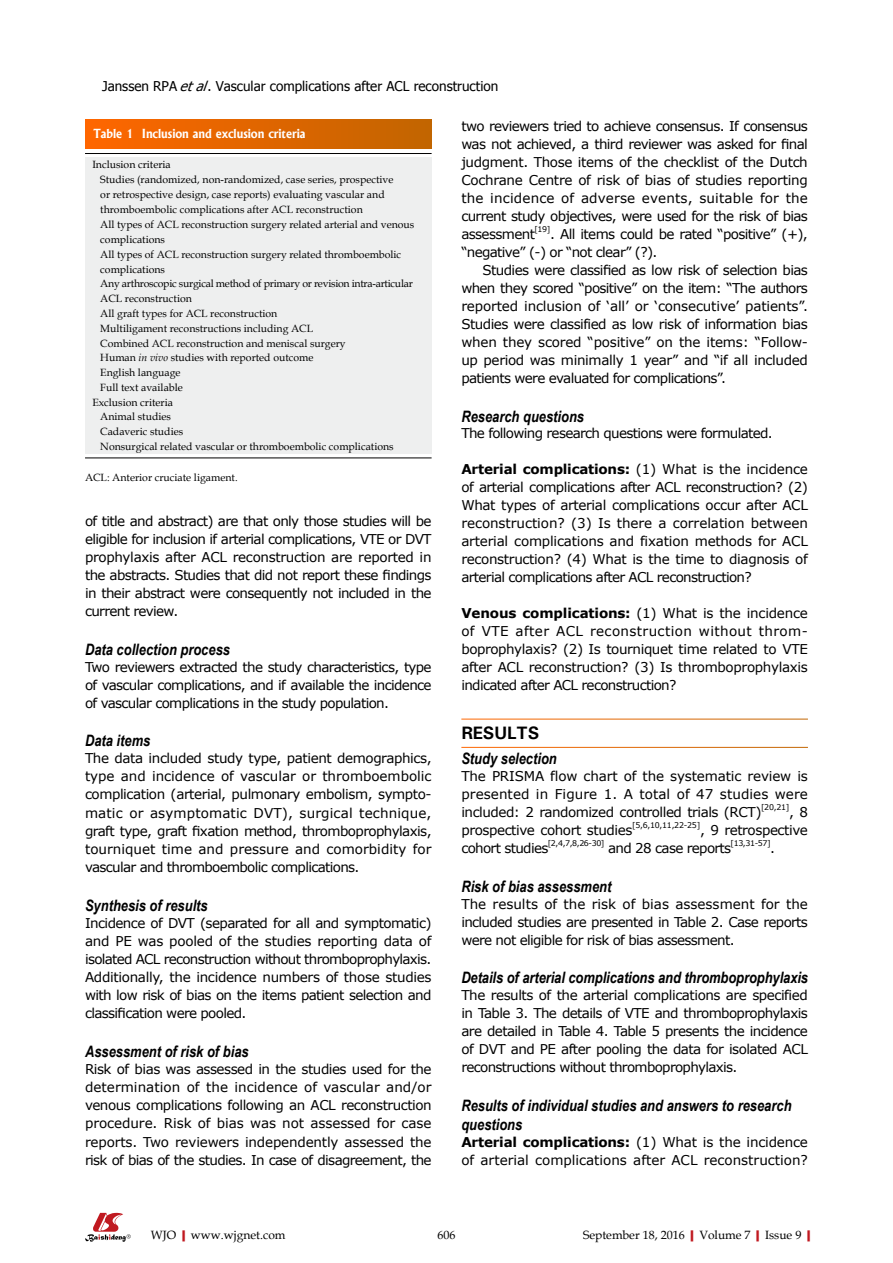
<style>
.page{position:relative;width:893px;height:1263px;background:#fff}
.page>*{position:absolute;margin:0;border:0;box-sizing:border-box;transform-origin:0 0}
.t1{font:700 18px "Univers";letter-spacing:-.01em;color:#000}
.t2{font:italic 700 15.75px/18.8px "Arial Narrow";color:#000}
.t3{font:13.5px/18px "Verdana";letter-spacing:-.05em;color:#000;text-align:justify}
.t4{font:13.5px/18px "Verdana";color:#000}
.t5{font:13.5px "Tahoma";color:#000}
.t6{font:13.5px "Verdana";letter-spacing:-.01em;color:#000}
.t7{font:13.5px "Verdana";letter-spacing:-.015em;color:#000}
.t8{font:13.5px "Verdana";letter-spacing:-.025em;color:#000}
.t9{font:13.5px "Verdana";letter-spacing:-.03em;color:#000}
.t10{font:12px "Book Antiqua";color:#000}
.t11{font:700 12px "Albertus";color:#fff}
.t12{font:10.5px "Book Antiqua";color:#000}
.t13{font:10.5px "Book Antiqua";letter-spacing:-.025em;color:#000}
.t14{font:7.8px "Verdana";letter-spacing:-.04em;color:#000}
.s1{font-style:italic}
.s2{font-weight:700}
.s3{font-weight:700;color:#c01920}
</style>
<div class="page">
<svg style="left:85px;top:1213px;width:46px;height:29px"></svg>
<div style="left:85px;top:119px;width:347px;height:30px;background:linear-gradient(to right,#f60,#c16500)"></div>
<div style="left:85px;top:157px;width:347px;height:297px;background:#eeefef"></div>
<hr style="left:85px;top:153px;width:347px;height:1px;background:#000">
<hr style="left:85px;top:457px;width:347px;height:1px;background:#000">
<p class="t5" style="left:102px;top:77px;width:398px">Janssen RPA <span class="s1">etal</span>. Vascular complications after ACL reconstruction</p>
<p class="t11" style="left:94px;top:126px;width:213px">Table 1 Inclusion and exclusion criteria</p>
<p class="t12" style="left:92px;top:157px;width:80px">Inclusion criteria</p>
<p class="t12" style="left:100px;top:172px;width:295px">Studies (randomized, non-randomized, case series, prospective</p>
<p class="t12" style="left:100px;top:187px;width:286px">or retrospective design, case reports) evaluating vascular and</p>
<p class="t12" style="left:100px;top:202px;width:264px">thromboembolic complications after ACL reconstruction</p>
<p class="t12" style="left:100px;top:217px;width:316px">All types of ACL reconstruction surgery related arterial and venous</p>
<p class="t12" style="left:100px;top:232px;width:66px">complications</p>
<p class="t12" style="left:100px;top:247px;width:302px">All types of ACL reconstruction surgery related thromboembolic</p>
<p class="t12" style="left:100px;top:262px;width:66px">complications</p>
<p class="t13" style="left:100px;top:276px;width:314px">Any arthroscopic surgical method of primary or revision intra-articular</p>
<p class="t12" style="left:100px;top:291px;width:93px">ACL reconstruction</p>
<p class="t12" style="left:100px;top:306px;width:179px">All graft types for ACL reconstruction</p>
<p class="t12" style="left:100px;top:321px;width:214px">Multiligament reconstructions including ACL</p>
<p class="t12" style="left:100px;top:336px;width:247px">Combined ACL reconstruction and meniscal surgery</p>
<p class="t12" style="left:100px;top:350px;width:215px">Human <span class="s1">in vivo</span> studies with reported outcome</p>
<p class="t12" style="left:100px;top:365px;width:82px">English language</p>
<p class="t12" style="left:100px;top:380px;width:84px">Full text available</p>
<p class="t12" style="left:92px;top:395px;width:82px">Exclusion criteria</p>
<p class="t12" style="left:100px;top:409px;width:72px">Animal studies</p>
<p class="t12" style="left:100px;top:424px;width:84px">Cadaveric studies</p>
<p class="t12" style="left:100px;top:439px;width:295px">Nonsurgical related vascular or thromboembolic complications</p>
<p class="t12" style="left:85px;top:470px;width:154px">ACL: Anterior cruciate ligament.</p>
<p class="t3" style="left:85px;top:512px;width:348px">of title and abstract) are that only those studies will be eligible for inclusion if arterial complications, VTE or DVT prophylaxis after ACL reconstruction are reported in the abstracts. Studies that did not report these findings in their abstract were consequently not included in the current review.</p>
<p class="t2" style="left:85px;top:639px;width:146px">Data collection process</p>
<p class="t3" style="left:85px;top:657px;width:348px">Two reviewers extracted the study characteristics, type of vascular complications, and if available the incidence of vascular complications in the study population.</p>
<p class="t2" style="left:85px;top:730px;width:67px">Data items</p>
<p class="t3" style="left:85px;top:749px;width:348px">The data included study type, patient demographics, type and incidence of vascular or thromboembolic complication (arterial, pulmonary embolism, sympto&shy;matic or asymptomatic DVT), surgical technique, graft type, graft fixation method, thromboprophylaxis, tourniquet time and pressure and comorbidity for vascular and thromboembolic complications.</p>
<p class="t2" style="left:85px;top:895px;width:124px">Synthesis of results</p>
<p class="t3" style="left:85px;top:914px;width:348px">Incidence of DVT (separated for all and symptomatic) and PE was pooled of the studies reporting data of isolated ACL reconstruction without thromboprophylaxis.<br>Additionally, the incidence numbers of those studies with low risk of bias on the items patient selection and classification were pooled.</p>
<p class="t2" style="left:85px;top:1041px;width:165px">Assessment of risk of bias</p>
<p class="t3" style="left:85px;top:1059px;width:348px">Risk of bias was assessed in the studies used for the deter-mination of the incidence of vascular and/or venous complications following an ACL reconstruction procedure. Risk of bias was not assessed for case reports. Two reviewers independently assessed the risk of bias of the studies. In case of disagreement, the</p>
<p class="t3" style="left:461px;top:117px;width:348px">two reviewers tried to achieve consensus. If consensus was not achieved, a third reviewer was asked for final judgment. Those items of the checklist of the Dutch Cochrane Centre of risk of bias of studies reporting the incidence of adverse events, suitable for the current study objectives, were used for the risk of bias assessment</p>
<p class="t14" style="left:534px;top:224px;width:18px">[19]</p>
<p class="t3" style="left:550px;top:225px;width:259px">. All items could be rated “positive” (+),</p>
<p class="t3" style="left:461px;top:243px;width:198px">“negative” (-) or “not clear” (?).</p>
<p class="t3" style="left:483px;top:261px;width:327px">Studies were classified as low risk of selection bias</p>
<p class="t3" style="left:461px;top:279px;width:348px">when they scored “positive” on the item: “The authors</p>
<p class="t6" style="left:461px;top:297px;width:348px">reported inclusion of ‘all’ or ‘consecutive’ patients”.</p>
<p class="t3" style="left:461px;top:315px;width:348px">Studies were classified as low risk of information bias</p>
<p class="t7" style="left:461px;top:333px;width:346px">when they scored “positive” on the items: “Follow-</p>
<p class="t8" style="left:461px;top:351px;width:348px">up period was minimally 1 year” and “if all included</p>
<p class="t3" style="left:461px;top:369px;width:266px">patients were evaluated for complications”.</p>
<p class="t2" style="left:461px;top:406px;width:124px">Research questions</p>
<p class="t3" style="left:461px;top:424px;width:313px">The following research questions were formulated.</p>
<p class="t3" style="left:461px;top:460px;width:348px"><span class="s2">Arterial complications:</span> (1) What is the incidence of arterial complications after ACL reconstruction? (2)<br>What types of arterial complications occur after ACL reconstruction? (3) Is there a correlation between arterial complications and fixation methods for ACL reconstruction? (4) What is the time to diagnosis of arterial complications after ACL reconstruction?</p>
<p class="t3" style="left:461px;top:604px;width:348px"><span class="s2">Venous complications:</span> (1) What is the incidence of VTE after ACL reconstruction without throm&shy;boprophylaxis? (2) Is tourniquet time related to VTE after ACL reconstruction? (3) Is thromboprophylaxis indicated after ACL reconstruction?</p>
<p class="t1" style="left:461px;top:721px;width:79px">RESULTS</p>
<p class="t2" style="left:461px;top:749px;width:97px">Study selection</p>
<p class="t3" style="left:461px;top:767px;width:348px">The PRISMA flow chart of the systematic review is presented in Figure 1. A total of 47 studies were included: 2 randomized controlled trials (RCT)</p>
<p class="t14" style="left:761px;top:802px;width:30px">[20,21]</p>
<p class="t3" style="left:789px;top:803px;width:20px">, 8</p>
<p class="t9" style="left:461px;top:821px;width:173px">prospective cohort studies</p>
<p class="t14" style="left:632px;top:820px;width:70px">[5,6,10,11,22-25]</p>
<p class="t9" style="left:700px;top:821px;width:109px">, 9 retrospective</p>
<p class="t3" style="left:461px;top:839px;width:89px">cohort studies</p>
<p class="t14" style="left:548px;top:838px;width:58px">[2,4,7,8,26-30]</p>
<p class="t3" style="left:608px;top:839px;width:125px">and 28 case reports</p>
<p class="t14" style="left:731px;top:838px;width:42px">[13,31-57]</p>
<p class="t3" style="left:770px;top:839px;width:6px">.</p>
<p class="t2" style="left:461px;top:876px;width:152px">Risk of bias assessment</p>
<p class="t3" style="left:461px;top:895px;width:348px">The results of the risk of bias assessment for the included studies are presented in Table 2. Case reports were not eligible for risk of bias assessment.</p>
<p class="t2" style="left:461px;top:968px;width:348px">Details of arterial complications and thromboprophylaxis</p>
<p class="t3" style="left:461px;top:986px;width:348px">The results of the arterial complications are specified in Table 3. The details of VTE and thromboprophylaxis are detailed in Table 4. Table 5 presents the incidence of DVT and PE after pooling the data for isolated ACL reconstructions without thromboprophylaxis.</p>
<p class="t2" style="left:461px;top:1095px;width:332px">Results of individual studies and answers to research questions</p>
<p class="t4" style="left:461px;top:1132px;width:348px"><span class="s2">Arterial complications:</span> (1) What is the incidence of arterial complications after ACL reconstruction?</p>
<p class="t10" style="left:151px;top:1226px;width:136px">WJO<span class="s3">|</span>www.wjgnet.com</p>
<p class="t10" style="left:437px;top:1226px;width:19px">606</p>
<p class="t10" style="left:583px;top:1226px;width:234px">September 18, 2016<span class="s3">|</span>Volume 7<span class="s3">|</span>Issue 9<span class="s3">|</span></p>
</div>
